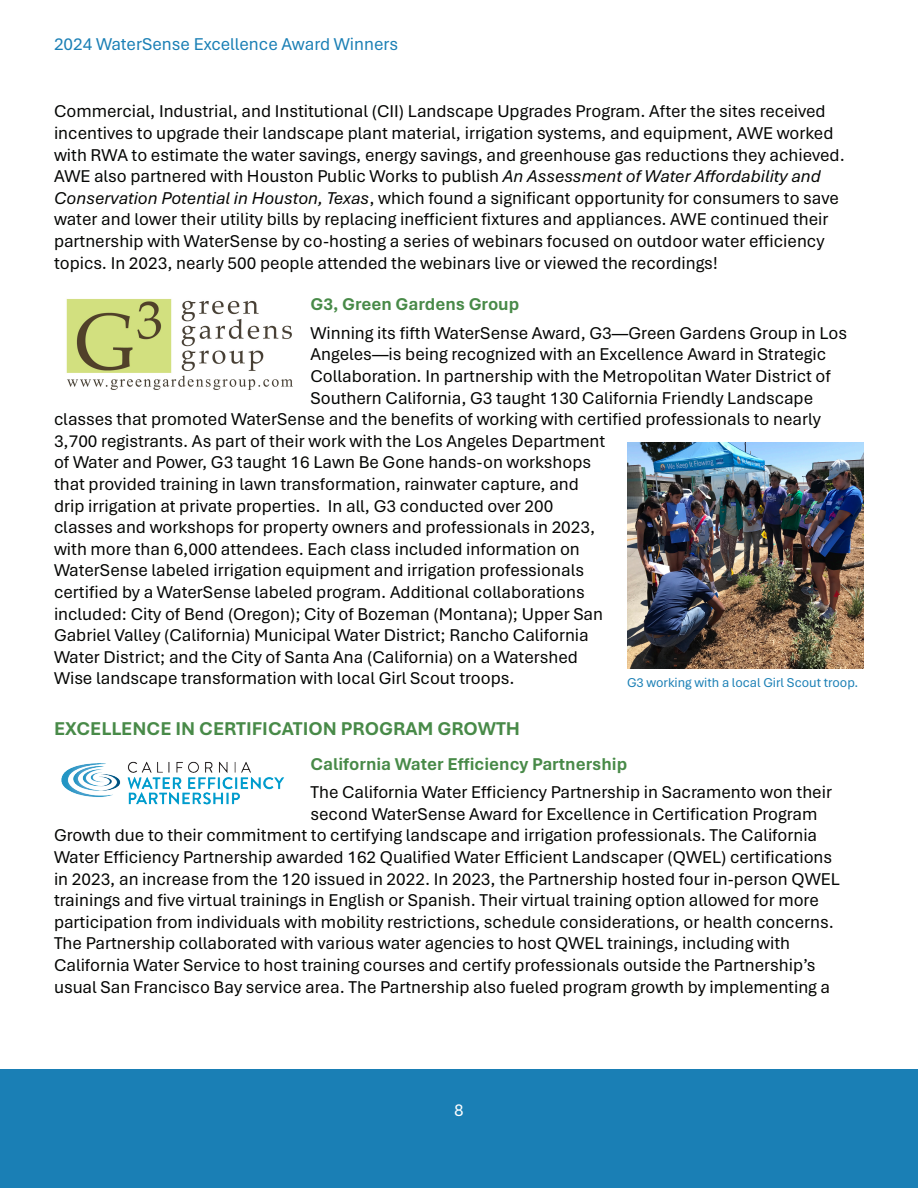
<style>
.page{position:relative;width:918px;height:1188px;background:#fff}
.page>*{position:absolute;margin:0;border:0;box-sizing:border-box;transform-origin:0 0}
.t1{font:700 19.5px "Aptos";color:#488a48}
.t2{font:18px/21.6px "Aptos";color:#040503}
.t3{font:700 18px "Aptos";color:#488a48}
.t4{font:18px "Aptos";color:#1a7fb5}
.t5{font:18px "Aptos";color:#fff}
.t6{font:13.5px "Aptos";color:#1a7fb5}
.s1{font-style:italic}
</style>
<div class="page">
<div style="left:0;top:1069px;width:918px;height:119px;background:#1a7fb5"></div>
<img style="left:66px;top:299px;width:227px;height:91px">
<img style="left:61px;top:761px;width:223px;height:44px">
<img style="left:627px;top:443px;width:237px;height:226px">
<p class="t4" style="left:54px;top:32px;width:346px">2024 WaterSense Excellence Award Winners</p>
<p class="t2" style="left:54px;top:100px;width:792px">Commercial, Industrial, and Institutional (CII) Landscape Upgrades Program. After the sites received incentives to upgrade their landscape plant material, irrigation systems, and equipment, AWE worked with RWA to estimate the water savings, energy savings, and greenhouse gas reductions they achieved.<br>AWE also partnered with Houston Public Works to publish <span class="s1">An Assessment of Water Affordability and Conservation Potential in Houston, Texas</span>, which found a significant opportunity for consumers to save water and lower their utility bills by replacing inefficient fixtures and appliances. AWE continued their partnership with WaterSense by co-hosting a series of webinars focused on outdoor water efficiency topics. In 2023, nearly 500 people attended the webinars live or viewed the recordings!</p>
<p class="t3" style="left:310px;top:292px;width:210px">G3, Green Gardens Group</p>
<p class="t2" style="left:310px;top:321px;width:538px">Winning its fifth WaterSense Award, G3—Green Gardens Group in Los</p>
<p class="t2" style="left:310px;top:343px;width:517px">Angeles—is being recognized with an Excellence Award in Strategic</p>
<p class="t2" style="left:310px;top:365px;width:522px">Collaboration. In partnership with the Metropolitan Water District of</p>
<p class="t2" style="left:310px;top:386px;width:504px">Southern California, G3 taught 130 California Friendly Landscape</p>
<p class="t2" style="left:54px;top:408px;width:768px">classes that promoted WaterSense and the benefits of working with certified professionals to nearly</p>
<p class="t2" style="left:54px;top:429px;width:553px">3,700 registrants. As part of their work with the Los Angeles Department</p>
<p class="t2" style="left:54px;top:451px;width:539px">of Water and Power, G3 taught 16 Lawn Be Gone hands-on workshops</p>
<p class="t2" style="left:54px;top:473px;width:526px">that provided training in lawn transformation, rainwater capture, and</p>
<p class="t2" style="left:54px;top:494px;width:501px">drip irrigation at private properties. In all, G3 conducted over 200</p>
<p class="t2" style="left:54px;top:516px;width:543px">classes and workshops for property owners and professionals in 2023,</p>
<p class="t2" style="left:54px;top:537px;width:527px">with more than 6,000 attendees. Each class included information on</p>
<p class="t2" style="left:54px;top:559px;width:532px">WaterSense labeled irrigation equipment and irrigation professionals</p>
<p class="t2" style="left:54px;top:581px;width:532px">certified by a WaterSense labeled program. Additional collaborations</p>
<p class="t2" style="left:54px;top:602px;width:551px">included: City of Bend (Oregon); City of Bozeman (Montana); Upper San</p>
<p class="t2" style="left:54px;top:624px;width:536px">Gabriel Valley (California) Municipal Water District; Rancho California</p>
<p class="t2" style="left:54px;top:645px;width:525px">Water District; and the City of Santa Ana (California) on a Watershed</p>
<p class="t2" style="left:54px;top:667px;width:462px">Wise landscape transformation with local Girl Scout troops.</p>
<p class="t1" style="left:54px;top:715px;width:468px">EXCELLENCE IN CERTIFICATION PROGRAM GROWTH</p>
<p class="t3" style="left:310px;top:752px;width:318px">California Water Efficiency Partnership</p>
<p class="t2" style="left:310px;top:781px;width:523px">The California Water Efficiency Partnership in Sacramento won their</p>
<p class="t2" style="left:310px;top:802px;width:508px">second WaterSense Award for Excellence in Certification Program</p>
<p class="t2" style="left:54px;top:824px;width:765px">Growth due to their commitment to certifying landscape and irrigation professionals. The California</p>
<p class="t2" style="left:54px;top:846px;width:780px">Water Efficiency Partnership awarded 162 Qualified Water Efficient Landscaper (QWEL) certifications</p>
<p class="t2" style="left:54px;top:867px;width:787px">in 2023, an increase from the 120 issued in 2022. In 2023, the Partnership hosted four in-person QWEL</p>
<p class="t2" style="left:54px;top:889px;width:766px">trainings and five virtual trainings in English or Spanish. Their virtual training option allowed for more</p>
<p class="t2" style="left:54px;top:910px;width:781px">participation from individuals with mobility restrictions, schedule considerations, or health concerns.</p>
<p class="t2" style="left:54px;top:932px;width:738px">The Partnership collaborated with various water agencies to host QWEL trainings, including with</p>
<p class="t2" style="left:54px;top:954px;width:763px">California Water Service to host training courses and certify professionals outside the Partnership’s</p>
<p class="t2" style="left:54px;top:975px;width:778px">usual San Francisco Bay service area. The Partnership also fueled program growth by implementing a</p>
<p class="t6" style="left:627px;top:673px;width:233px">G3 working with a local Girl Scout troop.</p>
<p class="t5" style="left:454px;top:1098px;width:11px">8</p>
</div>
